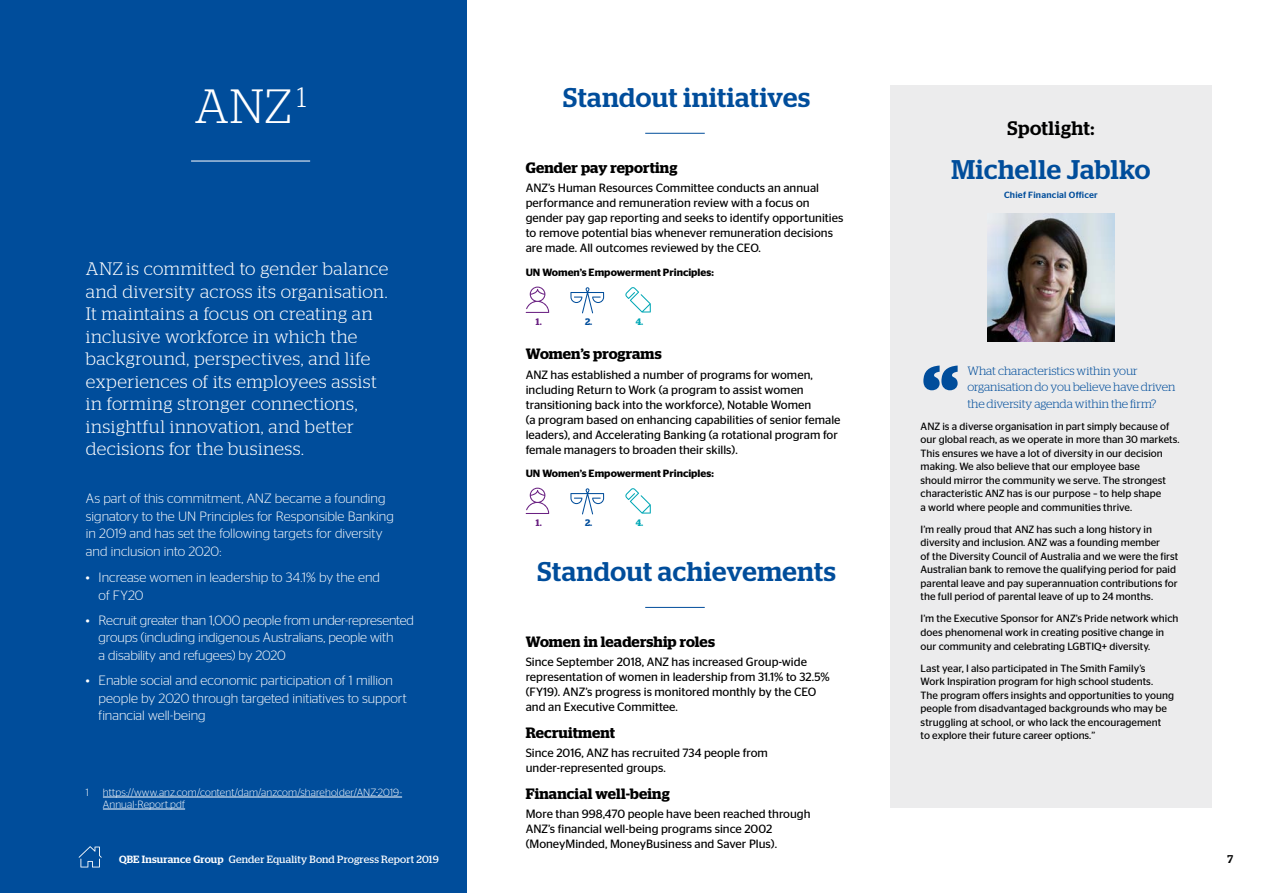
<style>
.page{position:relative;width:1263px;height:893px;background:#fff}
.page>*{position:absolute;margin:0;border:0;box-sizing:border-box;transform-origin:0 0}
.t1{font:600 92.55px "Stag";color:#004d9b}
.t2{font:300 48px "Stag";color:#fff}
.t3{font:500 27px "Stag";letter-spacing:.015em;color:#004d9b}
.t4{font:500 19.5px "Stag";letter-spacing:.025em;color:#000}
.t5{font:300 18px/22.5px "Stag";letter-spacing:.02em;color:#fff}
.t6{font:600 15px "Stag";letter-spacing:.005em;color:#000}
.t7{font:300 13.5px/17.5px "Stag Sans";letter-spacing:-.005em;color:#fff}
.t8{font:12px/15px "Stag Sans";color:#000}
.t9{font:300 12px/16.5px "Stag";letter-spacing:-.005em;color:#004d9b}
.t10{font:500 11.25px "Stag";color:#000}
.t11{font:10.5px/13.5px "Stag Sans";color:#000}
.t12{font:300 10.5px/12px "Stag Sans";letter-spacing:.01em;color:#fff}
.t13{font:600 10.5px "Stag Sans";color:#000}
.t14{font:10.5px "Stag";letter-spacing:.015em;color:#fff}
.t15{font:600 9.45px "Stag";color:#6a2182}
.t16{font:600 9.45px "Stag";color:#004d9b}
.t17{font:600 9.45px "Stag";color:#00a7b5}
.t18{font:500 9px "Stag Sans";letter-spacing:.025em;color:#004d9b}
.s1{font-weight:500}
</style>
<div class="page">
<div style="left:0;top:0;width:466px;height:893px;background:#004d9b"></div>
<hr style="left:645px;top:133px;width:60px;height:1px;background:#004d9b">
<svg style="left:625px;top:287px;width:26px;height:26px"></svg>
<svg style="left:526px;top:287px;width:23px;height:26px"></svg>
<svg style="left:570px;top:287px;width:34px;height:26px"></svg>
<svg style="left:625px;top:488px;width:26px;height:26px"></svg>
<svg style="left:526px;top:488px;width:23px;height:26px"></svg>
<svg style="left:570px;top:488px;width:34px;height:26px"></svg>
<hr style="left:103px;top:797px;width:299px;height:1px;background:#fff">
<hr style="left:103px;top:809px;width:82px;height:1px;background:#fff">
<hr style="left:191px;top:161px;width:119px;height:1px;background:#fff">
<div style="left:890px;top:85px;width:322px;height:723px;background:#ececed"></div>
<img style="left:987px;top:213px;width:128px;height:128px">
<hr style="left:645px;top:607px;width:60px;height:1px;background:#004d9b">
<svg style="left:79px;top:846px;width:23px;height:21px"></svg>
<h2 class="t2" style="left:195px;top:79px;width:113px">ANZ <sup>1</sup></h2>
<p class="t5" style="left:86px;top:257px;width:304px">ANZ is committed to gender balance and diversity across its organisation.<br>It maintains a focus on creating an inclusive workforce in which the background, perspectives, and life experiences of its employees assist in forming stronger connections, insightful innovation, and better decisions for the business.</p>
<p class="t7" style="left:86px;top:490px;width:309px">As part of this commitment, ANZ became a founding signatory to the UN Principles for Responsible Banking in 2019 and has set the following targets for diversity and inclusion into 2020:</p>
<p class="t7" style="left:99px;top:568px;width:283px;text-indent:-13px">• Increase women in leadership to 34.1% by the end of FY20</p>
<p class="t7" style="left:99px;top:611px;width:317px;text-indent:-13px">• Recruit greater than 1,000 people from under‑represented groups (including indigenous Australians, people with<br>a disability and refugees) by 2020</p>
<p class="t7" style="left:99px;top:671px;width:310px;text-indent:-13px">• Enable social and economic participation of 1 million people by 2020 through targeted initiatives to support financial well-being</p>
<p class="t12" style="left:86px;top:786px;width:5px">1</p>
<p class="t12" style="left:103px;top:786px;width:301px">https://www.anz.com/content/dam/anzcom/shareholder/ANZ-2019-<br>Annual-Report.pdf</p>
<h3 class="t3" style="left:563px;top:81px;width:248px">Standout initiatives</h3>
<h3 class="t6" style="left:526px;top:159px;width:153px">Gender pay reporting</h3>
<p class="t8" style="left:526px;top:180px;width:319px">ANZ’s Human Resources Committee conducts an annual performance and remuneration review with a focus on gender pay gap reporting and seeks to identify opportunities to remove potential bias whenever remuneration decisions are made. All outcomes reviewed by the CEO.</p>
<p class="t13" style="left:526px;top:266px;width:190px">UN Women’s Empowerment Principles:</p>
<p class="t15" style="left:536px;top:316px;width:7px">1.</p>
<p class="t16" style="left:585px;top:316px;width:9px">2.</p>
<p class="t17" style="left:636px;top:316px;width:9px">4.</p>
<h3 class="t6" style="left:526px;top:345px;width:137px">Women’s programs</h3>
<p class="t8" style="left:526px;top:367px;width:316px">ANZ has established a number of programs for women, including Return to Work (a program to assist women transitioning back into the workforce), Notable Women<br>(a program based on enhancing capabilities of senior female leaders), and Accelerating Banking (a rotational program for female managers to broaden their skills).</p>
<p class="t13" style="left:526px;top:467px;width:190px">UN Women’s Empowerment Principles:</p>
<p class="t15" style="left:536px;top:517px;width:7px">1.</p>
<p class="t16" style="left:585px;top:517px;width:9px">2.</p>
<p class="t17" style="left:636px;top:517px;width:9px">4.</p>
<h3 class="t3" style="left:538px;top:555px;width:300px">Standout achievements</h3>
<h3 class="t6" style="left:526px;top:633px;width:191px">Women in leadership roles</h3>
<p class="t8" style="left:526px;top:654px;width:305px">Since September 2018, ANZ has increased Group-wide representation of women in leadership from 31.1% to 32.5% (FY19). ANZ’s progress is monitored monthly by the CEO and an Executive Committee.</p>
<h3 class="t6" style="left:526px;top:724px;width:91px">Recruitment</h3>
<p class="t8" style="left:526px;top:745px;width:244px">Since 2016, ANZ has recruited 734 people from under‑represented groups.</p>
<h3 class="t6" style="left:526px;top:784px;width:146px">Financial well-being</h3>
<p class="t8" style="left:526px;top:806px;width:286px">More than 998,470 people have been reached through<br>ANZ’s financial well-being programs since 2002 (MoneyMinded, MoneyBusiness and Saver Plus).</p>
<h3 class="t4" style="left:1007px;top:116px;width:89px">Spotlight:</h3>
<h3 class="t3" style="left:951px;top:153px;width:201px">Michelle Jablko</h3>
<p class="t18" style="left:1004px;top:190px;width:95px">Chief Financial Officer</p>
<h1 class="t1" style="left:922px;top:344px;width:37px">“</h1>
<p class="t9" style="left:967px;top:362px;width:209px">What characteristics within your organisation do you believe have driven the diversity agenda within the firm?</p>
<p class="t11" style="left:921px;top:419px;width:260px">ANZ is a diverse organisation in part simply because of our global reach, as we operate in more than 30 markets.<br>This ensures we have a lot of diversity in our decision making. We also believe that our employee base<br>should mirror the community we serve. The strongest characteristic ANZ has is our purpose – to help shape<br>a world where people and communities thrive.</p>
<p class="t11" style="left:921px;top:522px;width:259px">I’m really proud that ANZ has such a long history in diversity and inclusion. ANZ was a founding member<br>of the Diversity Council of Australia and we were the first Australian bank to remove the qualifying period for paid parental leave and pay superannuation contributions for the full period of parental leave of up to 24 months.</p>
<p class="t11" style="left:921px;top:612px;width:259px">I’m the Executive Sponsor for ANZ’s Pride network which does phenomenal work in creating positive change in our community and celebrating LGBTIQ+ diversity.</p>
<p class="t11" style="left:921px;top:661px;width:255px">Last year, I also participated in The Smith Family’s<br>Work Inspiration program for high school students.<br>The program offers insights and opportunities to young people from disadvantaged backgrounds who may be struggling at school, or who lack the encouragement<br>to explore their future career options.”</p>
<p class="t14" style="left:119px;top:853px;width:321px"><span class="s1">QBE Insurance Group</span> Gender Equality Bond Progress Report 2019</p>
<p class="t10" style="left:1227px;top:853px;width:7px">7</p>
</div>
